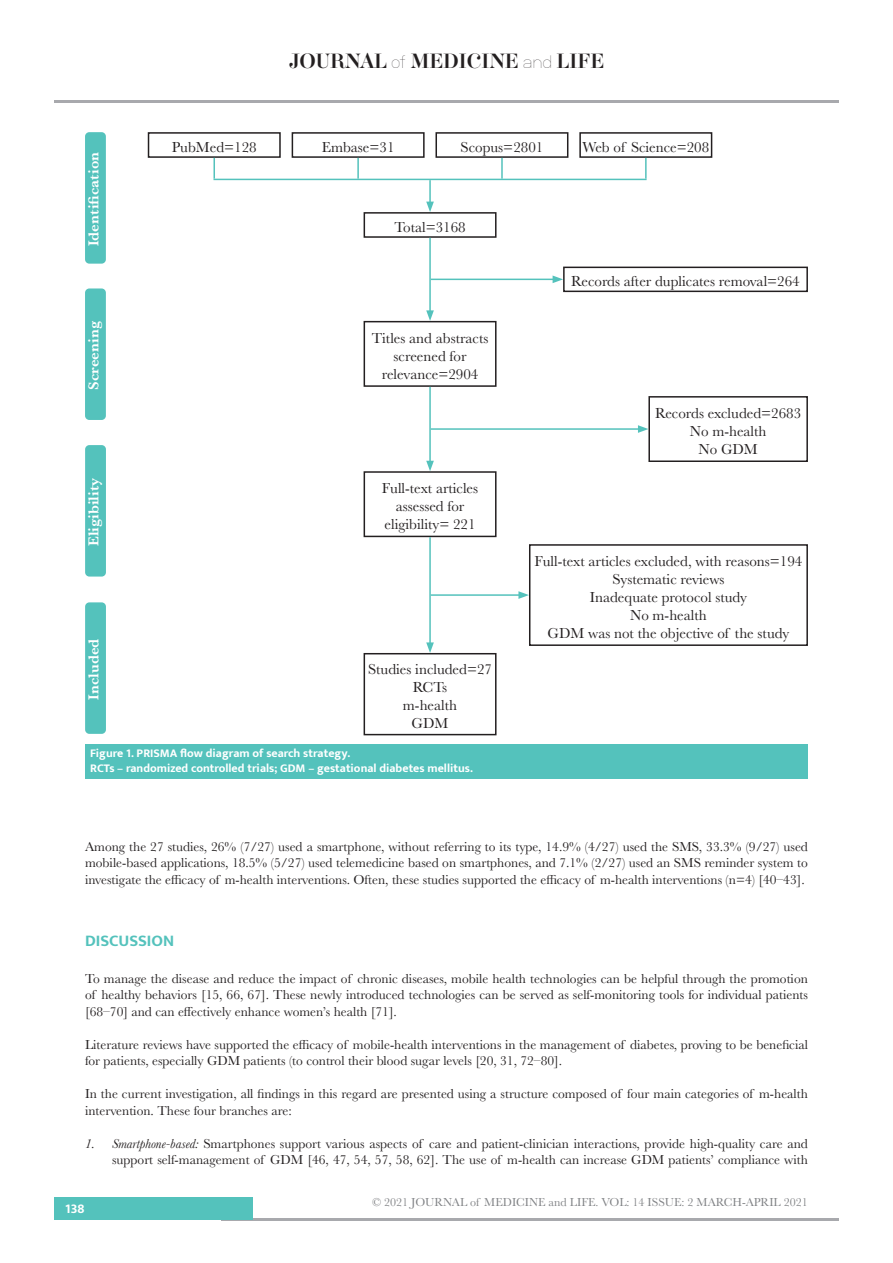
<style>
.page{position:relative;width:893px;height:1263px;background:#fff}
.page>*{position:absolute;margin:0;border:0;box-sizing:border-box;transform-origin:0 0}
.t1{font:18px "Aker Brygge Display";color:#231f20}
.titlu_2{font:700 16.5px "Mukta";color:#54c2bc}
.t2{font:15px/18px "Baskerville";color:#231f20;text-align:center}
.t3{font:600 15px "Baskerville";color:#fff}
.text{font:13.5px/16.5px "Baskerville";color:#231f20;text-align:justify}
.t4{font:700 13.5px "Mukta";color:#fff}
.legenda_tabel{font:700 12px "Mukta";color:#fff}
.t5{font:12px "Baskerville";color:#808285}
.s1{font-family:"Neubau Grotesk Lei"}
.s2{font-style:italic}
</style>
<div class="page">
<hr style="left:221px;top:1218px;width:618px;height:2px;background:#a8a9ad">
<div style="left:54px;top:1198px;width:198px;height:22px;background:#54c2bc"></div>
<hr style="left:54px;top:100px;width:785px;height:2px;background:#a8a9ad">
<div style="left:148px;top:132px;width:133px;height:26px;border:2px solid #231f20"></div>
<div style="left:292px;top:132px;width:133px;height:26px;border:2px solid #231f20"></div>
<div style="left:435px;top:132px;width:133px;height:26px;border:2px solid #231f20"></div>
<div style="left:579px;top:132px;width:133px;height:26px;border:2px solid #231f20"></div>
<div style="left:85px;top:132px;width:21px;height:132px;background:#54c2bc;border-radius:4px"></div>
<div style="left:85px;top:288px;width:21px;height:132px;background:#54c2bc;border-radius:4px"></div>
<div style="left:85px;top:445px;width:21px;height:131px;background:#54c2bc;border-radius:4px"></div>
<div style="left:85px;top:602px;width:21px;height:132px;background:#54c2bc;border-radius:4px"></div>
<div style="left:364px;top:212px;width:132px;height:26px;border:2px solid #231f20"></div>
<div style="left:364px;top:321px;width:132px;height:66px;border:2px solid #231f20"></div>
<div style="left:364px;top:471px;width:132px;height:66px;border:2px solid #231f20"></div>
<div style="left:648px;top:396px;width:160px;height:66px;border:2px solid #231f20"></div>
<div style="left:529px;top:544px;width:279px;height:102px;border:2px solid #231f20"></div>
<div style="left:364px;top:653px;width:132px;height:82px;border:2px solid #231f20"></div>
<div style="left:563px;top:267px;width:245px;height:25px;border:2px solid #231f20"></div>
<hr style="left:213px;top:158px;width:2px;height:21px;background:#54c2bc">
<hr style="left:357px;top:158px;width:2px;height:21px;background:#54c2bc">
<hr style="left:501px;top:158px;width:2px;height:21px;background:#54c2bc">
<hr style="left:645px;top:158px;width:2px;height:21px;background:#54c2bc">
<hr style="left:213px;top:179px;width:434px;height:1px;background:#54c2bc">
<hr style="left:429px;top:180px;width:2px;height:24px;background:#54c2bc">
<svg style="left:426px;top:202px;width:8px;height:10px"></svg>
<hr style="left:429px;top:238px;width:2px;height:75px;background:#54c2bc">
<svg style="left:426px;top:310px;width:8px;height:11px"></svg>
<hr style="left:429px;top:387px;width:2px;height:76px;background:#54c2bc">
<svg style="left:426px;top:461px;width:8px;height:10px"></svg>
<hr style="left:429px;top:537px;width:2px;height:108px;background:#54c2bc">
<svg style="left:426px;top:642px;width:8px;height:11px"></svg>
<hr style="left:431px;top:279px;width:124px;height:1px;background:#54c2bc">
<svg style="left:553px;top:275px;width:10px;height:8px"></svg>
<hr style="left:431px;top:594px;width:90px;height:2px;background:#54c2bc">
<svg style="left:518px;top:591px;width:11px;height:8px"></svg>
<hr style="left:431px;top:428px;width:209px;height:2px;background:#54c2bc">
<svg style="left:638px;top:425px;width:10px;height:8px"></svg>
<div style="left:85px;top:744px;width:723px;height:34px;background:#54c2bc"></div>
<p class="t3" style="left:83px;top:246px;width:96px;rotate:-90deg">Identification</p>
<p class="t3" style="left:83px;top:390px;width:70px;rotate:-90deg">Screening</p>
<p class="t3" style="left:83px;top:546px;width:70px;rotate:-90deg">Eligibility</p>
<p class="t3" style="left:83px;top:700px;width:63px;rotate:-90deg">Included</p>
<h1 class="t1" style="left:289px;top:49px;width:317px">JOURNAL <span class="s1">of</span> MEDICINE <span class="s1">and</span> LIFE</h1>
<p class="t2" style="left:172px;top:138px;width:86px">PubMed=128</p>
<p class="t2" style="left:322px;top:138px;width:74px">Embase=31</p>
<p class="t2" style="left:461px;top:138px;width:84px">Scopus=2801</p>
<p class="t2" style="left:582px;top:138px;width:128px">Web of Science=208</p>
<p class="t2" style="left:394px;top:218px;width:73px">Total=3168</p>
<p class="t2" style="left:372px;top:329px;width:118px">Titles and abstracts screened for relevance=2904</p>
<p class="t2" style="left:382px;top:479px;width:98px">Full-text articles assessed for eligibility= 221</p>
<p class="t2" style="left:368px;top:660px;width:125px">Studies included=27<br>RCTs<br>m-health<br>GDM</p>
<p class="t2" style="left:571px;top:272px;width:230px">Records after duplicates removal=264</p>
<p class="t2" style="left:655px;top:404px;width:148px">Records excluded=2683<br>No m-health<br>No GDM</p>
<p class="t2" style="left:534px;top:552px;width:269px">Full-text articles excluded, with reasons=194<br>Systematic reviews<br>Inadequate protocol study<br>No m-health<br>GDM was not the objective of the study</p>
<p class="legenda_tabel" style="left:90px;top:746px;width:262px">Figure 1. PRISMA flow diagram of search strategy.</p>
<p class="legenda_tabel" style="left:90px;top:761px;width:384px">RCTs – randomized controlled trials; GDM – gestational diabetes mellitus.</p>
<p class="text" style="left:85px;top:838px;width:724px">Among the 27 studies, 26% (7/27) used a smartphone, without referring to its type, 14.9% (4/27) used the SMS, 33.3% (9/27) used mobile-based applications, 18.5% (5/27) used telemedicine based on smartphones, and 7.1% (2/27) used an SMS reminder system to investigate the efficacy of m-health interventions. Often, these studies supported the efficacy of m-health interventions (n=4) [40–43].</p>
<p class="titlu_2" style="left:85px;top:931px;width:91px">DISCUSSION</p>
<p class="text" style="left:85px;top:970px;width:724px">To manage the disease and reduce the impact of chronic diseases, mobile health technologies can be helpful through the promotion of healthy behaviors [15, 66, 67]. These newly introduced technologies can be served as self-monitoring tools for individual patients [68–70] and can effectively enhance women’s health [71].</p>
<p class="text" style="left:85px;top:1036px;width:724px">Literature reviews have supported the efficacy of mobile-health interventions in the management of diabetes, proving to be beneficial for patients, especially GDM patients (to control their blood sugar levels [20, 31, 72–80].</p>
<p class="text" style="left:85px;top:1086px;width:724px">In the current investigation, all findings in this regard are presented using a structure composed of four main categories of m-health intervention. These four branches are:</p>
<p class="text" style="left:85px;top:1135px;width:724px;text-align:right"><span class="s2">1. Smartphone-based:</span> Smartphones support various aspects of care and patient-clinician interactions, provide high-quality care and support self-management of GDM [46, 47, 54, 57, 58, 62]. The use of m-health can increase GDM patients’ compliance with</p>
<p class="t4" style="left:65px;top:1200px;width:21px">138</p>
<p class="t5" style="left:372px;top:1195px;width:437px">© 2021 JOURNAL of MEDICINE and LIFE. VOL: 14 ISSUE: 2 MARCH-APRIL 2021</p>
</div>
